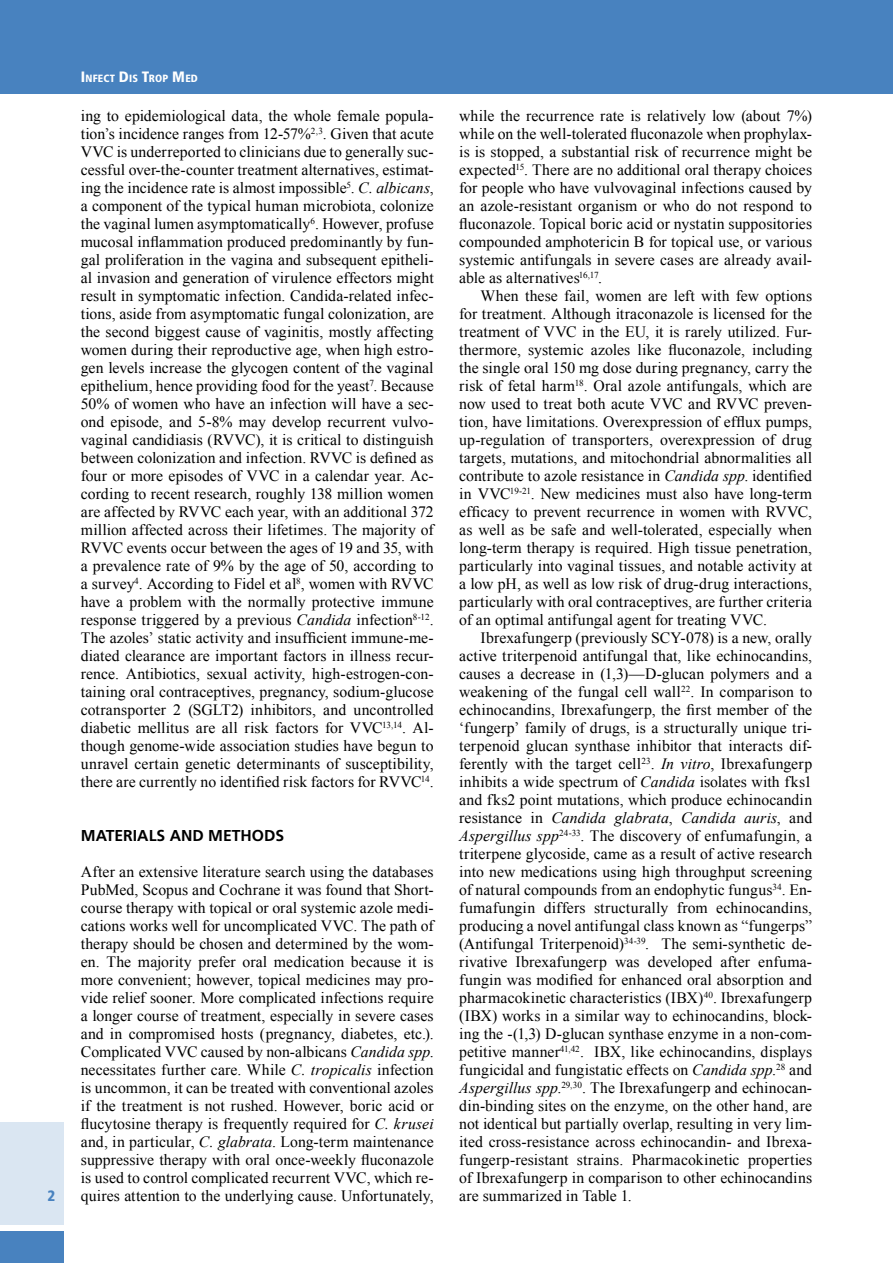
<style>
.page{position:relative;width:893px;height:1263px;background:#fff}
.page>*{position:absolute;margin:0;border:0;box-sizing:border-box;transform-origin:0 0}
.t1{font:15.75px/18px "Times New Roman";letter-spacing:.005em;color:#000;text-align:justify}
.t2{font:700 15.75px "Frutiger";color:#000}
.t3{font:900 condensed 15px "Frutiger";color:#4882bf}
.t4{font:900 condensed 10.5px "Frutiger";letter-spacing:.015em;color:#fff}
.s1{font-size:15px}
.s2{font-style:italic}
</style>
<div class="page">
<div style="left:0;top:0;width:893px;height:94px;background:#4882bf"></div>
<div style="left:0;top:1123px;width:64px;height:102px;background:#dae6f2"></div>
<div style="left:0;top:1231px;width:64px;height:32px;background:#4882bf"></div>
<p class="t3" style="left:47px;top:1187px;width:9px">2</p>
<p class="t4" style="left:81px;top:72px;width:118px"><span class="s1">I</span>NFECT <span class="s1">D</span>IS <span class="s1">T</span>ROP <span class="s1">M</span>ED</p>
<p class="t1" style="left:81px;top:107px;width:354px">ing to epidemiological data, the whole female popula&shy;tion’s incidence ranges from 12-57%<sup>2,3</sup>. Given that acute VVC is underreported to clinicians due to generally suc&shy;cessful over-the-counter treatment alternatives, estimat&shy;ing the incidence rate is almost impossible<sup>5</sup>. <span class="s2">C. albicans</span>, a component of the typical human microbiota, colonize the vaginal lumen asymptomatically<sup>6</sup>. However, profuse mucosal inflammation produced predominantly by fun&shy;gal proliferation in the vagina and subsequent epitheli&shy;al invasion and generation of virulence effectors might result in symptomatic infection. Candida-related infec&shy;tions, aside from asymptomatic fungal colonization, are the second biggest cause of vaginitis, mostly affecting women during their reproductive age, when high estro&shy;gen levels increase the glycogen content of the vaginal epithelium, hence providing food for the yeast<sup>7</sup>. Because 50% of women who have an infection will have a sec&shy;ond episode, and 5-8% may develop recurrent vulvo&shy;vaginal candidiasis (RVVC), it is critical to distinguish between colonization and infection. RVVC is defined as four or more episodes of VVC in a calendar year. Ac&shy;cording to recent research, roughly 138 million women are affected by RVVC each year, with an additional 372 million affected across their lifetimes. The majority of RVVC events occur between the ages of 19 and 35, with a prevalence rate of 9% by the age of 50, according to a survey<sup>4</sup>. According to Fidel et al<sup>8</sup>, women with RVVC have a problem with the normally protective immune response triggered by a previous <span class="s2">Candida</span> infection<sup>8-12</sup>.<br>The azoles’ static activity and insufficient immune-me&shy;diated clearance are important factors in illness recur&shy;rence. Antibiotics, sexual activity, high-estrogen-con&shy;taining oral contraceptives, pregnancy, sodium-glucose cotransporter 2 (SGLT2) inhibitors, and uncontrolled diabetic mellitus are all risk factors for VVC<sup>13,14</sup>. Al&shy;though genome-wide association studies have begun to unravel certain genetic determinants of susceptibility, there are currently no identified risk factors for RVVC<sup>14</sup>.</p>
<p class="t2" style="left:81px;top:826px;width:205px">MATERIALS AND METHODS</p>
<p class="t1" style="left:81px;top:863px;width:354px">After an extensive literature search using the databases PubMed, Scopus and Cochrane it was found that Short&shy;course therapy with topical or oral systemic azole medi&shy;cations works well for uncomplicated VVC. The path of therapy should be chosen and determined by the wom&shy;en. The majority prefer oral medication because it is more convenient; however, topical medicines may pro&shy;vide relief sooner. More complicated infections require a longer course of treatment, especially in severe cases and in compromised hosts (pregnancy, diabetes, etc.).<br>Complicated VVC caused by non-albicans <span class="s2">Candida spp</span>. necessitates further care. While <span class="s2">C. tropicalis</span> infection is uncommon, it can be treated with conventional azoles if the treatment is not rushed. However, boric acid or flucytosine therapy is frequently required for <span class="s2">C. krusei </span>and, in particular, <span class="s2">C. glabrata</span>. Long-term maintenance suppressive therapy with oral once-weekly fluconazole is used to control complicated recurrent VVC, which re&shy;quires attention to the underlying cause. Unfortunately,</p>
<p class="t1" style="left:459px;top:107px;width:354px">while the recurrence rate is relatively low (about 7%) while on the well-tolerated fluconazole when prophylax&shy;is is stopped, a substantial risk of recurrence might be expected<sup>15</sup>. There are no additional oral therapy choices for people who have vulvovaginal infections caused by an azole-resistant organism or who do not respond to fluconazole. Topical boric acid or nystatin suppositories compounded amphotericin B for topical use, or various systemic antifungals in severe cases are already avail&shy;able as alternatives<sup>16,17</sup>.</p>
<p class="t1" style="left:459px;top:287px;width:354px;text-indent:21px">When these fail, women are left with few options for treatment. Although itraconazole is licensed for the treatment of VVC in the EU, it is rarely utilized. Fur&shy;thermore, systemic azoles like fluconazole, including the single oral 150 mg dose during pregnancy, carry the risk of fetal harm<sup>18</sup>. Oral azole antifungals, which are now used to treat both acute VVC and RVVC preven&shy;tion, have limitations. Overexpression of efflux pumps, up-regulation of transporters, overexpression of drug targets, mutations, and mitochondrial abnormalities all contribute to azole resistance in <span class="s2">Candida spp</span>. identified in VVC<sup>19-21</sup>. New medicines must also have long-term efficacy to prevent recurrence in women with RVVC, as well as be safe and well-tolerated, especially when long-term therapy is required. High tissue penetration, particularly into vaginal tissues, and notable activity at a low pH, as well as low risk of drug-drug interactions, particularly with oral contraceptives, are further criteria of an optimal antifungal agent for treating VVC.</p>
<p class="t1" style="left:459px;top:629px;width:354px;text-indent:21px">Ibrexafungerp (previously SCY-078) is a new, orally active triterpenoid antifungal that, like echinocandins, causes a decrease in (1,3)—D-glucan polymers and a weakening of the fungal cell wall<sup>22</sup>. In comparison to echinocandins, Ibrexafungerp, the first member of the ‘fungerp’ family of drugs, is a structurally unique tri&shy;terpenoid glucan synthase inhibitor that interacts dif&shy;ferently with the target cell<sup>23</sup>. <span class="s2">In vitro</span>, Ibrexafungerp inhibits a wide spectrum of <span class="s2">Candida</span> isolates with fks1 and fks2 point mutations, which produce echinocandin resistance in <span class="s2">Candida glabrata</span>, <span class="s2">Candida auris</span>, and <span class="s2">Aspergillus spp</span><sup>24-33</sup>. The discovery of enfumafungin, a triterpene glycoside, came as a result of active research into new medications using high throughput screening of natural compounds from an endophytic fungus<sup>34</sup>. En&shy;fumafungin differs structurally from echinocandins, producing a novel antifungal class known as “fungerps” (Antifungal Triterpenoid)<sup>34-39</sup>. The semi-synthetic de&shy;rivative Ibrexafungerp was developed after enfuma&shy;fungin was modified for enhanced oral absorption and pharmacokinetic characteristics (IBX)<sup>40</sup>. Ibrexafungerp (IBX) works in a similar way to echinocandins, block&shy;ing the -(1,3) D-glucan synthase enzyme in a non-com&shy;petitive manner<sup>41,42</sup>. IBX, like echinocandins, displays fungicidal and fungistatic effects on <span class="s2">Candida spp</span>.<sup>28</sup> and <span class="s2">Aspergillus spp</span>.<sup>29,30</sup>. The Ibrexafungerp and echinocan&shy;din-binding sites on the enzyme, on the other hand, are not identical but partially overlap, resulting in very lim&shy;ited cross-resistance across echinocandin- and Ibrexa&shy;fungerp-resistant strains. Pharmacokinetic properties of Ibrexafungerp in comparison to other echinocandins are summarized in Table 1.</p>
</div>
